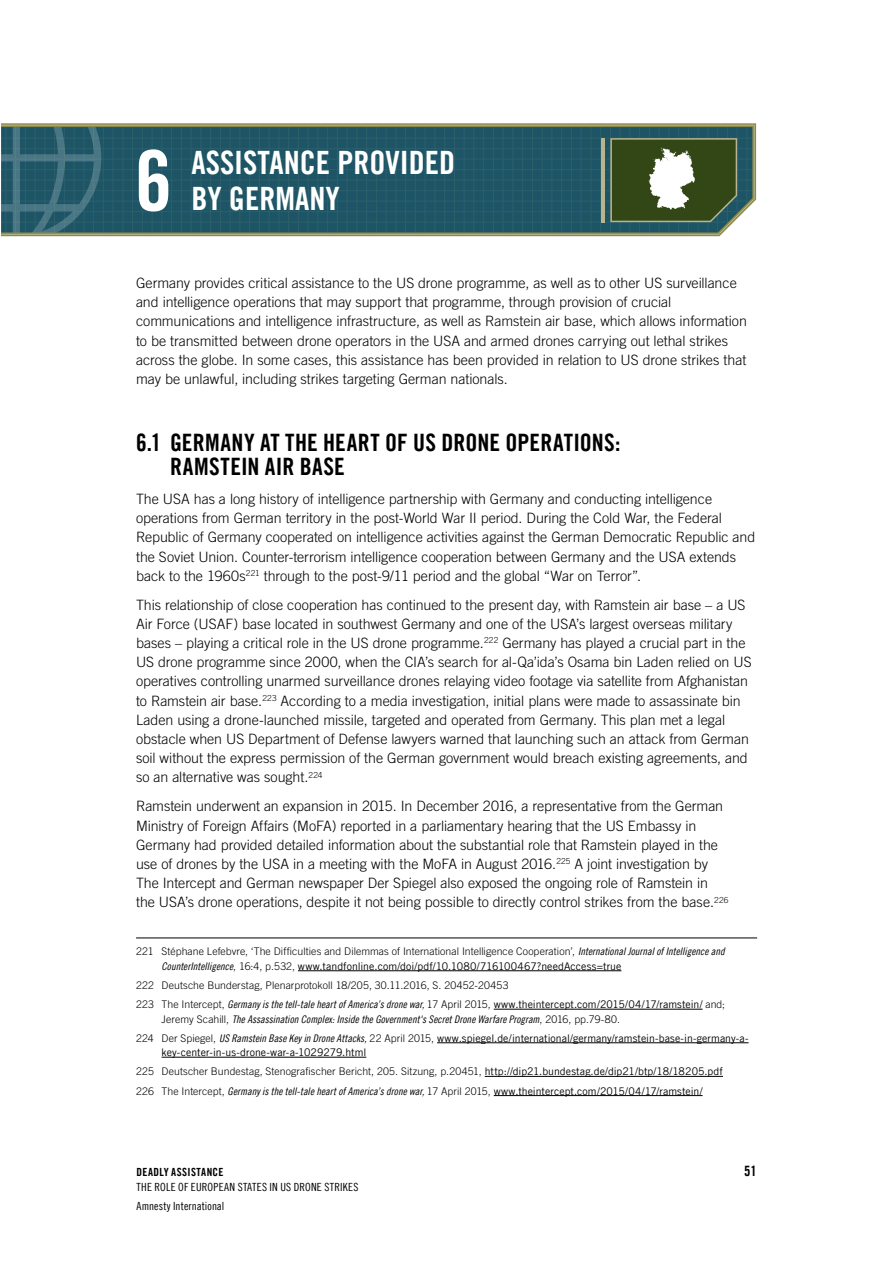
<style>
.page{position:relative;width:893px;height:1263px;background:#fff}
.page>*{position:absolute;margin:0;border:0;box-sizing:border-box;transform-origin:0 0}
.t1{font:83.7px "Amnesty Trade Gothic Bd Cn 20";color:#fff}
.t2{font:32.25px "Amnesty Trade Gothic Bd Cn 20";color:#fff}
.t3{font:24px/24px "Amnesty Trade Gothic Bd Cn 20";letter-spacing:.01em;color:#000}
.t4{font:300 14.25px/19.2px "Amnesty Trade Gothic";letter-spacing:-.005em;color:#000}
.t5{font:14.25px "Amnesty Trade Gothic Bd Cn 20";color:#000}
.t6{font:11.25px/19.2px "Amnesty Trade Gothic Cn 18";letter-spacing:.015em;color:#000}
.t7{font:11.25px "Amnesty Trade Gothic Bd Cn 20";letter-spacing:.03em;color:#000}
.t8{font:300 10.5px/14.4px "Amnesty Trade Gothic";letter-spacing:.01em;color:#000}
.t9{font:10.5px/14.4px "Amnesty Trade Gothic Cn 18 Obl";color:#000}
.t10{font:10.5px/14.4px "Amnesty Trade Gothic";letter-spacing:.005em;color:#000}
.s1{font-family:"Amnesty Trade Gothic Cn 18 Obl";font-weight:400}
.s2{font-weight:400}
.s3{font-family:"Amnesty Trade Gothic";font-weight:300}
.s4{font-family:"Amnesty Trade Gothic"}
.s5{font-weight:300}
.s6{font-family:"Amnesty Trade Gothic Cn 18 Obl"}
</style>
<div class="page">
<hr style="left:136px;top:937px;width:621px;height:1px;background:#000">
<hr style="left:298px;top:970px;width:323px;height:1px;background:#000">
<hr style="left:494px;top:1009px;width:209px;height:1px;background:#000">
<hr style="left:437px;top:1042px;width:312px;height:1px;background:#000">
<hr style="left:162px;top:1057px;width:204px;height:1px;background:#000">
<hr style="left:485px;top:1076px;width:238px;height:1px;background:#000">
<hr style="left:494px;top:1095px;width:209px;height:1px;background:#000">
<svg style="left:1px;top:123px;width:756px;height:114px;background:#b9b993"></svg>
<svg style="left:1px;top:124px;width:754px;height:111px;background:#315f64"></svg>
<h1 class="t1" style="left:135px;top:130px;width:39px">6</h1>
<h2 class="t2" style="left:191px;top:143px;width:265px">ASSISTANCE PROVIDED</h2>
<h2 class="t2" style="left:191px;top:179px;width:150px">BY GERMANY</h2>
<p class="t4" style="left:136px;top:273px;width:612px">Germany provides critical assistance to the US drone programme, as well as to other US surveillance and intelligence operations that may support that programme, through provision of crucial communications and intelligence infrastructure, as well as Ramstein air base, which allows information to be transmitted between drone operators in the USA and armed drones carrying out lethal strikes across the globe. In some cases, this assistance has been provided in relation to US drone strikes that may be unlawful, including strikes targeting German nationals.</p>
<h3 class="t3" style="left:170px;top:430px;width:452px;text-indent:-34px">6.1 GERMANY AT THE HEART OF US DRONE OPERATIONS:<br>RAMSTEIN AIR BASE</h3>
<p class="t4" style="left:136px;top:489px;width:621px">The USA has a long history of intelligence partnership with Germany and conducting intelligence operations from German territory in the post-World War II period. During the Cold War, the Federal Republic of Germany cooperated on intelligence activities against the German Democratic Republic and the Soviet Union. Counter-terrorism intelligence cooperation between Germany and the USA extends back to the 1960s<sup>221</sup> through to the post-9/11 period and the global “War on Terror”.</p>
<p class="t4" style="left:136px;top:595px;width:617px">This relationship of close cooperation has continued to the present day, with Ramstein air base – a US Air Force (USAF) base located in southwest Germany and one of the USA’s largest overseas military bases – playing a critical role in the US drone programme.<sup>222</sup> Germany has played a crucial part in the US drone programme since 2000, when the CIA’s search for al-Qa’ida’s Osama bin Laden relied on US operatives controlling unarmed surveillance drones relaying video footage via satellite from Afghanistan to Ramstein air base.<sup>223</sup> According to a media investigation, initial plans were made to assassinate bin Laden using a drone-launched missile, targeted and operated from Germany. This plan met a legal obstacle when US Department of Defense lawyers warned that launching such an attack from German soil without the express permission of the German government would breach existing agreements, and so an alternative was sought.<sup>224</sup></p>
<p class="t4" style="left:136px;top:796px;width:594px">Ramstein underwent an expansion in 2015. In December 2016, a representative from the German Ministry of Foreign Affairs (MoFA) reported in a parliamentary hearing that the US Embassy in Germany had provided detailed information about the substantial role that Ramstein played in the use of drones by the USA in a meeting with the MoFA in August 2016.<sup>225</sup> A joint investigation by The Intercept and German newspaper Der Spiegel also exposed the ongoing role of Ramstein in the USA’s drone operations, despite it not being possible to directly control strikes from the base.<sup>226</sup></p>
<p class="t8" style="left:162px;top:944px;width:565px;text-indent:-26px">221 Stéphane Lefebvre, ‘The Difficulties and Dilemmas of International Intelligence Cooperation’, <span class="s1">International Journal of Intelligence and<br>CounterIntelligence</span>, 16:4, p.532, <span class="s2">www.tandfonline.com/doi/pdf/10.1080/716100467?needAccess=true</span></p>
<p class="t8" style="left:136px;top:978px;width:374px">222 Deutsche Bunderstag, Plenarprotokoll 18/205, 30.11.2016, S. 20452-20453</p>
<p class="t9" style="left:162px;top:997px;width:565px;text-indent:-26px"><span class="s3">223 The Intercept,</span> Germany is the tell-tale heart of America’s drone war, <span class="s3">17 April 2015,</span> <span class="s4">www.theintercept.com/2015/04/17/ramstein/</span> <span class="s3">and;<br>Jeremy Scahill,</span> The Assassination Complex: Inside the Government's Secret Drone Warfare Program<span class="s3">, 2016, pp.79-80.</span></p>
<p class="t10" style="left:162px;top:1031px;width:588px;text-indent:-26px"><span class="s5">224 Der Spiegel,</span> <span class="s6">US Ramstein Base Key in Drone Attacks,</span> <span class="s5">22 April 2015,</span> www.spiegel.de/international/germany/ramstein-base-in-germany-a&shy;key-center-in-us-drone-war-a-1029279.html</p>
<p class="t8" style="left:136px;top:1064px;width:588px">225 Deutscher Bundestag, Stenografischer Bericht, 205. Sitzung, p.20451, <span class="s2">http://dip21.bundestag.de/dip21/btp/18/18205.pdf</span></p>
<p class="t9" style="left:136px;top:1083px;width:568px"><span class="s3">226 The Intercept,</span> Germany is the tell-tale heart of America’s drone war, <span class="s3">17 April 2015,</span> <span class="s4">www.theintercept.com/2015/04/17/ramstein/</span></p>
<p class="t7" style="left:136px;top:1165px;width:88px">DEADLY ASSISTANCE</p>
<p class="t5" style="left:744px;top:1162px;width:14px">51</p>
<p class="t6" style="left:136px;top:1177px;width:223px">THE ROLE OF EUROPEAN STATES IN US DRONE STRIKES<br>Amnesty International</p>
</div>
